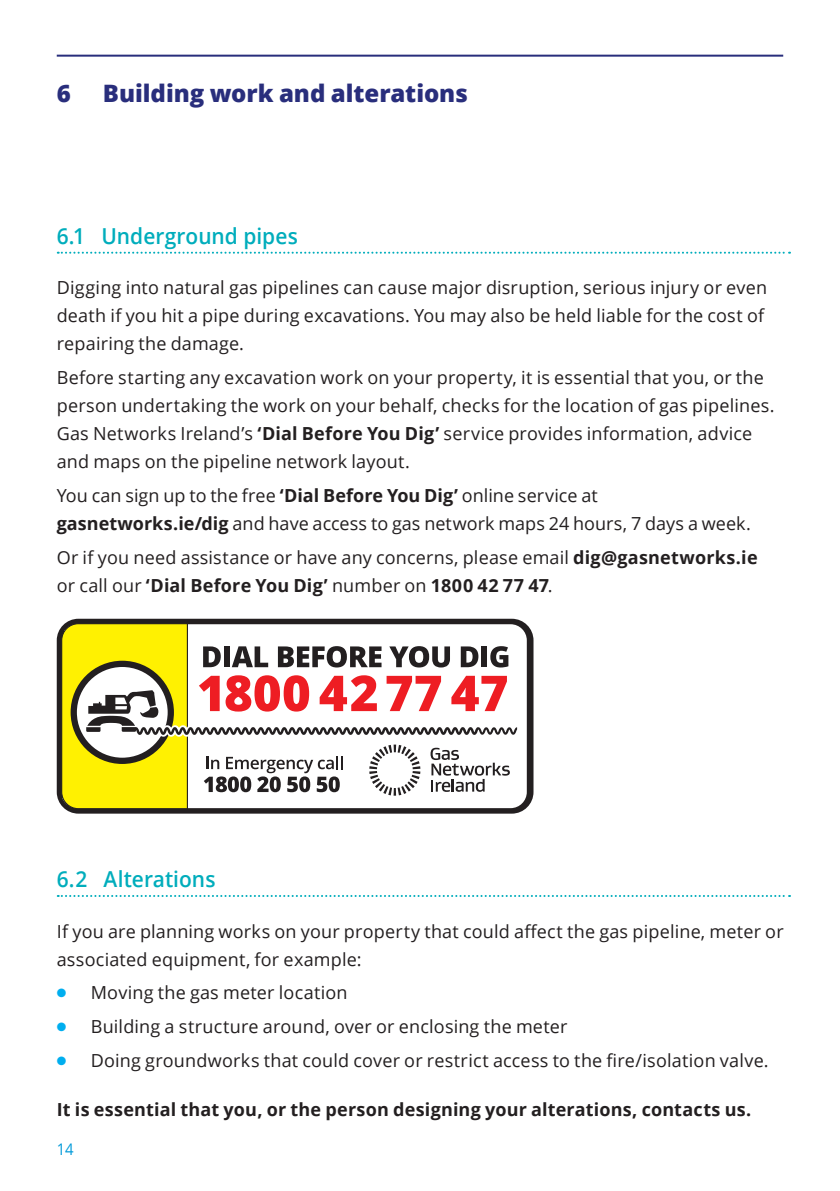
<style>
.page{position:relative;width:840px;height:1191px;background:#fff}
.page>*{position:absolute;margin:0;border:0;box-sizing:border-box;transform-origin:0 0}
.t1{font:800 24px "Open Sans";color:#292e7c}
.t2{font:600 22px "Open Sans";color:#00adbc;scale:.95 1}
.t3{font:18px/28px "Open Sans";letter-spacing:.01em;color:#231f20}
.t4{font:700 18px "Open Sans";letter-spacing:.01em;color:#231f20}
.t5{font:16px "Open Sans";color:#009ad9;scale:.93 1}
.s1{font-weight:700}
.s2{color:#00aeef}
</style>
<div class="page">
<svg style="left:58px;top:252px;width:731px;height:2px"></svg>
<svg style="left:58px;top:895px;width:731px;height:2px"></svg>
<hr style="left:57px;top:55px;width:725px;height:2px;background:#292e7c">
<svg style="left:57px;top:619px;width:476px;height:194px;fill:#231f20"></svg>
<svg style="left:61px;top:623px;width:456px;height:186px"></svg>
<h5 class="t1" style="left:57px;top:75px;width:16px">6</h5>
<h5 class="t1" style="left:103px;top:75px;width:366px">Building work and alterations</h5>
<h6 class="t2" style="left:57px;top:221px;width:255px">6.1 Underground pipes</h6>
<p class="t3" style="left:57px;top:273px;width:711px">Digging into natural gas pipelines can cause major disruption, serious injury or even death if you hit a pipe during excavations. You may also be held liable for the cost of repairing the damage.</p>
<p class="t3" style="left:57px;top:363px;width:719px">Before starting any excavation work on your property, it is essential that you, or the person undertaking the work on your behalf, checks for the location of gas pipelines.<br>Gas Networks Ireland’s <span class="s1">‘Dial Before You Dig’</span> service provides information, advice and maps on the pipeline network layout.</p>
<p class="t3" style="left:57px;top:481px;width:695px">You can sign up to the free <span class="s1">‘Dial Before You Dig’</span> online service at <span class="s1">gasnetworks.ie/dig</span> and have access to gas network maps 24 hours, 7 days a week.</p>
<p class="t3" style="left:57px;top:542px;width:702px">Or if you need assistance or have any concerns, please email <span class="s1">dig@gasnetworks.ie </span>or call our <span class="s1">‘Dial Before You Dig’</span> number on <span class="s1">1800 42 77 47</span>.</p>
<h6 class="t2" style="left:57px;top:864px;width:168px">6.2 Alterations</h6>
<p class="t3" style="left:57px;top:916px;width:728px">If you are planning works on your property that could affect the gas pipeline, meter or associated equipment, for example:</p>
<p class="t3" style="left:57px;top:978px;width:292px"><span class="s2">●</span> Moving the gas meter location</p>
<p class="t3" style="left:57px;top:1012px;width:512px"><span class="s2">●</span> Building a structure around, over or enclosing the meter</p>
<p class="t3" style="left:57px;top:1045px;width:713px"><span class="s2">●</span> Doing groundworks that could cover or restrict access to the fire/isolation valve.</p>
<h6 class="t4" style="left:57px;top:1096px;width:695px">It is essential that you, or the person designing your alterations, contacts us.</h6>
<p class="t5" style="left:57px;top:1138px;width:20px">14</p>
</div>
